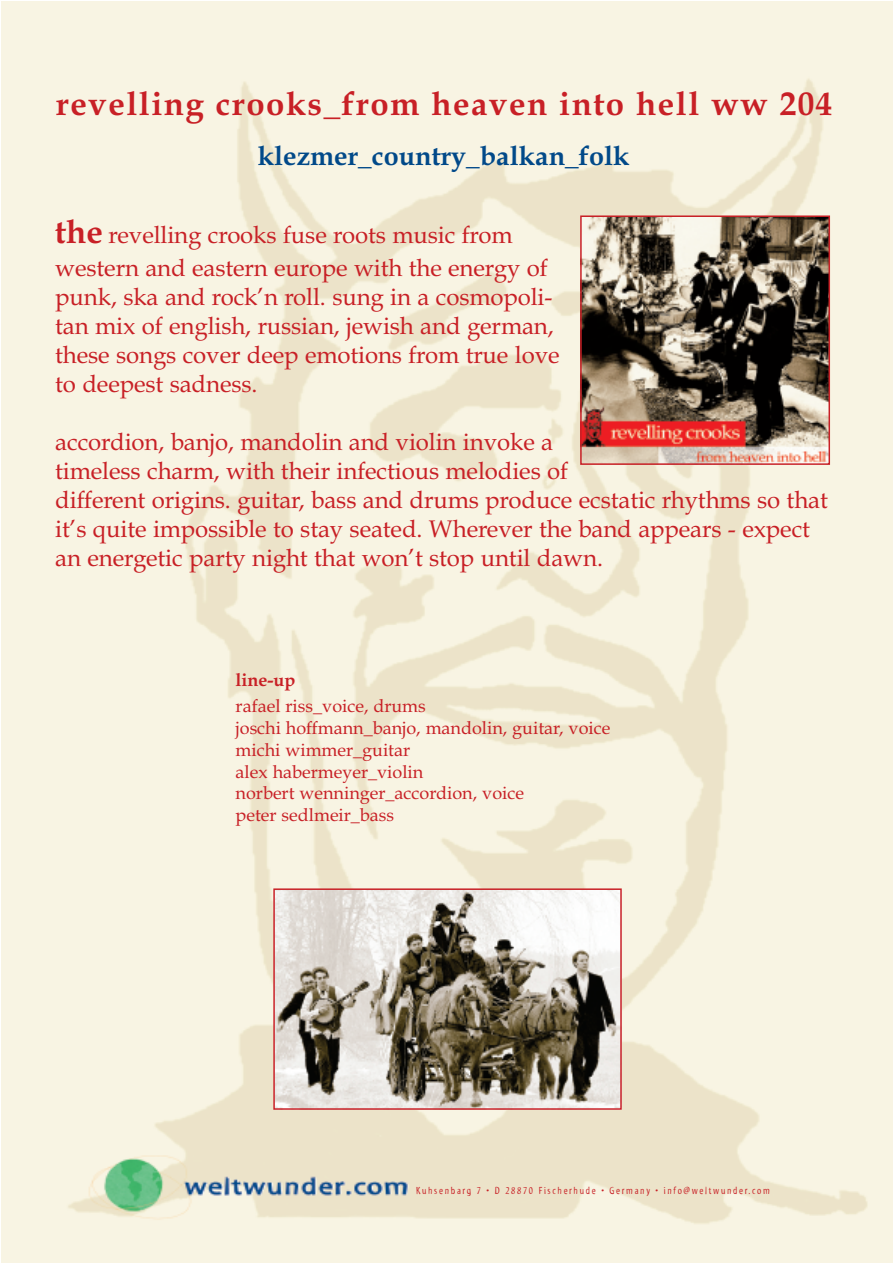
<style>
.page{position:relative;width:893px;height:1263px;background:#fff}
.page>*{position:absolute;margin:0;border:0;box-sizing:border-box;transform-origin:0 0}
.t1{font:700 33px "Book Antiqua";letter-spacing:.045em;color:#c82026}
.t2{font:700 27px "Book Antiqua";color:#014989}
.t3{font:24px/29.1px "Book Antiqua";letter-spacing:-.005em;color:#c82026}
.t4{font:18px/21.8px "Book Antiqua";color:#c82026}
.t5{font:700 18px "Book Antiqua";color:#c82026}
.t6{font:10.5px "Myriad Tilt";letter-spacing:.16em;color:#c82026}
.s1{font-weight:700;font-size:33px}
</style>
<div class="page">
<img style="left:2px;top:1px;width:890px;height:1262px">
<img style="left:583px;top:218px;width:244px;height:244px">
<div style="left:580px;top:215px;width:250px;height:250px;border:2px solid #c82026"></div>
<img style="left:276px;top:891px;width:343px;height:216px">
<div style="left:273px;top:888px;width:349px;height:222px;border:2px solid #c82026"></div>
<h1 class="t1" style="left:56px;top:84px;width:778px">revelling crooks_from heaven into hell ww 204</h1>
<p class="t2" style="left:258px;top:140px;width:373px">klezmer_country_balkan_folk</p>
<p class="t3" style="left:55px;top:218px;width:494px;line-height:33.2px"><span class="s1">the</span> revelling crooks fuse roots music from western and eastern europe with the energy of</p>
<p class="t3" style="left:55px;top:282px;width:506px">punk, ska and rock’n roll. sung in a cosmopoli&shy;tan mix of english, russian, jewish and german, these songs cover deep emotions from true love to deepest sadness.</p>
<p class="t3" style="left:55px;top:427px;width:774px">accordion, banjo, mandolin and violin invoke a<br>timeless charm, with their infectious melodies of<br>different origins. guitar, bass and drums produce ecstatic rhythms so that it’s quite impossible to stay seated. Wherever the band appears - expect an energetic party night that won’t stop until dawn.</p>
<p class="t5" style="left:236px;top:669px;width:61px">line-up</p>
<p class="t4" style="left:236px;top:695px;width:376px">rafael riss_voice, drums<br>joschi hoffmann_banjo, mandolin, guitar, voice michi wimmer_guitar<br>alex habermeyer_violin<br>norbert wenninger_accordion, voice<br>peter sedlmeir_bass</p>
<p class="t6" style="left:416px;top:1187px;width:355px">Kuhsenbarg 7 • D 28870 Fischerhude • Germany • info@weltwunder.com</p>
</div>
